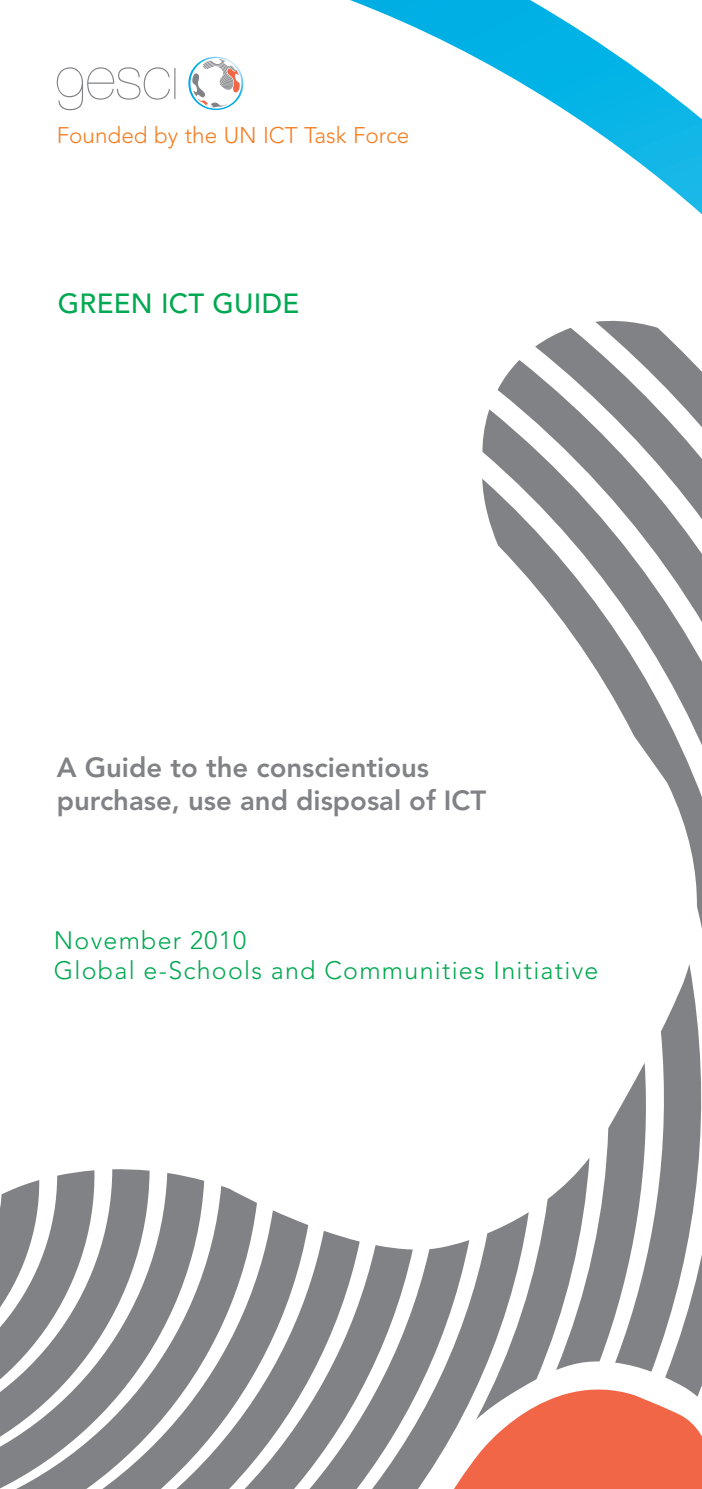
<style>
.page{position:relative;width:702px;height:1489px;background:#fff}
.page>*{position:absolute;margin:0;border:0;box-sizing:border-box;transform-origin:0 0}
.t1{font:800 27.5px "Avenir LT Std";color:#808285}
.t2{font:500 27.5px "Avenir LT Std";letter-spacing:.01em;color:#00a851}
.t3{font:300 25px "Avenir LT Std";letter-spacing:.05em;color:#00a851}
.intro{font:300 22.5px "Avenir LT Std";color:#f47d21}
</style>
<div class="page">
<svg style="left:57px;top:1169px;width:140px;height:10px"></svg>
<svg style="left:0;top:1179px;width:257px;height:24px;fill:#808285"></svg>
<svg style="left:0;top:1203px;width:276px;height:9px;fill:#808285"></svg>
<svg style="left:0;top:1212px;width:426px;height:113px;fill:#808285"></svg>
<svg style="left:426px;top:1241px;width:40px;height:84px;fill:#808285"></svg>
<svg style="left:474px;top:409px;width:228px;height:916px"></svg>
<svg style="left:492px;top:360px;width:210px;height:547px"></svg>
<svg style="left:507px;top:946px;width:195px;height:379px"></svg>
<svg style="left:533px;top:328px;width:169px;height:460px"></svg>
<svg style="left:595px;top:320px;width:107px;height:402px;fill:#808285"></svg>
<svg style="left:0;top:1325px;width:702px;height:163px;fill:#808285"></svg>
<svg style="left:350px;top:0;width:352px;height:214px"></svg>
<svg style="left:188px;top:57px;width:55px;height:53px"></svg>
<svg style="left:57px;top:67px;width:118px;height:43px"></svg>
<p class="intro" style="left:57px;top:122px;width:354px">Founded by the UN ICT Task Force</p>
<p class="t2" style="left:58px;top:287px;width:243px">GREEN ICT GUIDE</p>
<p class="t1" style="left:57px;top:751px;width:374px">A Guide to the conscientious</p>
<p class="t1" style="left:57px;top:784px;width:431px">purchase, use and disposal of ICT</p>
<p class="t3" style="left:54px;top:925px;width:194px">November 2010</p>
<p class="t3" style="left:54px;top:955px;width:546px">Global e-Schools and Communities Initiative</p>
</div>
